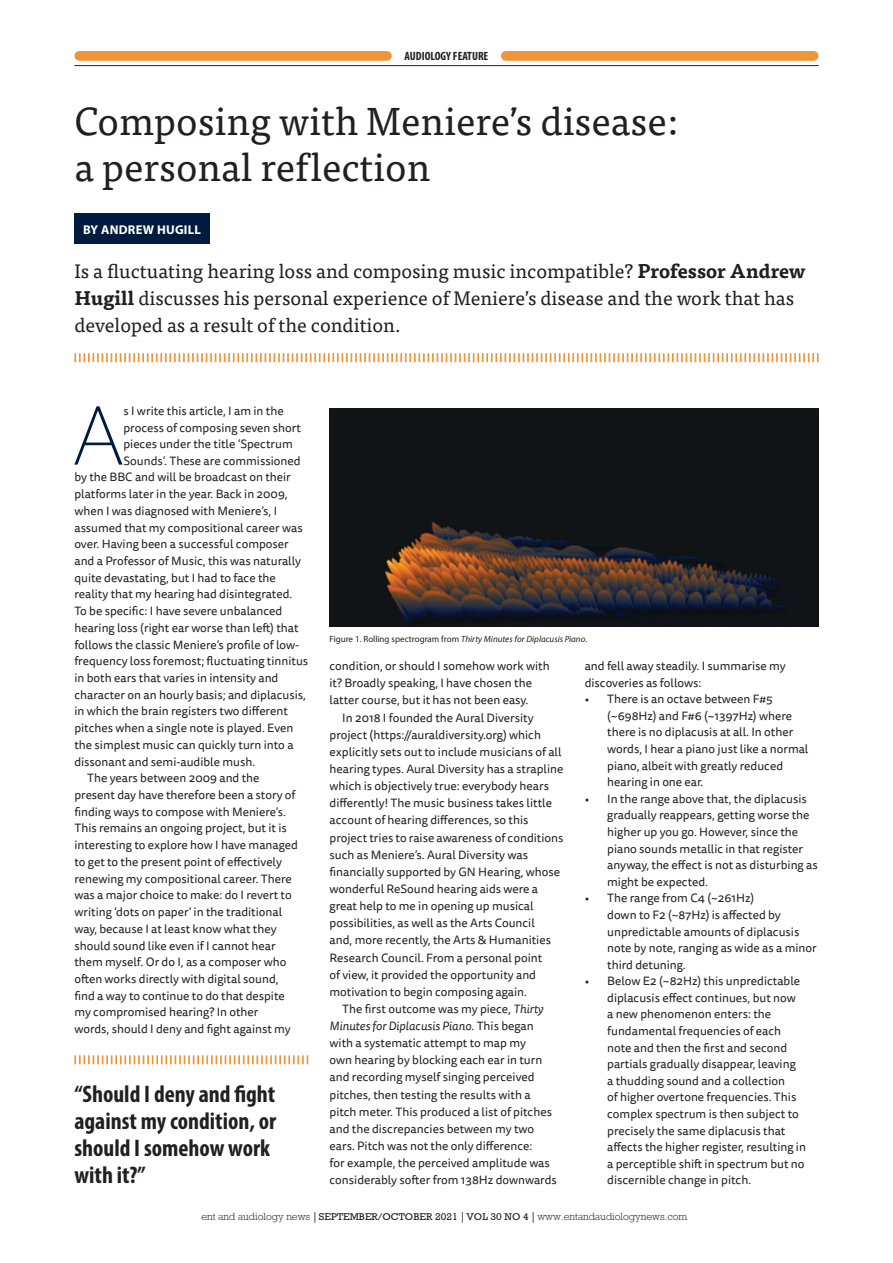
<style>
.page{position:relative;width:893px;height:1263px;background:#fff}
.page>*{position:absolute;margin:0;border:0;box-sizing:border-box;transform-origin:0 0}
.feature_body_drop_ca{font:300 expanded 79.65px "Europa SB";color:#001b3e}
.feature_Headline{font:39px/46.5px "Tisa Pro";color:#231f20}
.feature_Quote{font:700 condensed 24px/27px "Myriad Pro";color:#231f20}
.feature_Standfirst{font:19.5px/27px "Tisa Pro";color:#231f20}
.feature_Author{font:700 12.75px "Myriad Pro";letter-spacing:.02em;color:#fff}
.feature_Body_Indent{font:12px/16.6px "Tisa Sans Pro";color:#231f20}
.feature_body_drop_ca-2{font:12px "Tisa Sans Pro";color:#231f20}
.t1{font:700 condensed 12px "Myriad Pro";color:#231f20}
.t2{font:300 10.5px "Rockwell";color:#231f20}
.feature_Caption{font:9px "Myriad Pro";color:#231f20}
.s1{font-weight:700}
.s2{font-style:italic}
.s3{font-family:"Adobe Caslon Pro";font-weight:700}
.s4{font-weight:400;font-size:10.05px}
</style>
<div class="page">
<hr style="left:74px;top:65px;width:745px;height:1px;background:#231f20">
<div style="left:79px;top:51px;width:308px;height:10px;background:#ef943a"></div>
<div style="left:506px;top:51px;width:308px;height:10px;background:#ef943a"></div>
<div style="left:74px;top:213px;width:136px;height:30px;background:#001b3e"></div>
<svg style="left:74px;top:353px;width:745px;height:9px"></svg>
<img style="left:330px;top:408px;width:489px;height:219px">
<svg style="left:74px;top:1055px;width:234px;height:9px"></svg>
<p class="t1" style="left:405px;top:49px;width:85px">AUDIOLOGY FEATURE</p>
<p class="feature_Headline" style="left:74px;top:96px;width:605px">Composing with Meniere’s disease: a personal reflection</p>
<p class="feature_Author" style="left:83px;top:221px;width:120px">BY ANDREW HUGILL</p>
<p class="feature_Standfirst" style="left:74px;top:256px;width:733px">Is a fluctuating hearing loss and composing music incompatible? <span class="s1">Professor Andrew<br>Hugill</span> discusses his personal experience of Meniere’s disease and the work that has developed as a result of the condition.</p>
<p class="feature_body_drop_ca" style="left:74px;top:390px;width:51px">A</p>
<p class="feature_body_drop_ca-2" style="left:123px;top:403px;width:162px">s I write this article, I am in the</p>
<p class="feature_body_drop_ca-2" style="left:123px;top:419px;width:179px">process of composing seven short</p>
<p class="feature_body_drop_ca-2" style="left:123px;top:436px;width:171px">pieces under the title ‘Spectrum</p>
<p class="feature_body_drop_ca-2" style="left:123px;top:452px;width:179px">Sounds’. These are commissioned</p>
<p class="feature_body_drop_ca-2" style="left:74px;top:469px;width:218px">by the BBC and will be broadcast on their</p>
<p class="feature_body_drop_ca-2" style="left:74px;top:486px;width:215px">platforms later in the year. Back in 2009,</p>
<p class="feature_body_drop_ca-2" style="left:74px;top:503px;width:204px">when I was diagnosed with Meniere’s, I</p>
<p class="feature_body_drop_ca-2" style="left:74px;top:519px;width:230px">assumed that my compositional career was</p>
<p class="feature_body_drop_ca-2" style="left:74px;top:536px;width:216px">over. Having been a successful composer</p>
<p class="feature_body_drop_ca-2" style="left:74px;top:553px;width:228px">and a Professor of Music, this was naturally</p>
<p class="feature_body_drop_ca-2" style="left:74px;top:569px;width:203px">quite devastating, but I had to face the</p>
<p class="feature_body_drop_ca-2" style="left:74px;top:586px;width:219px">reality that my hearing had disintegrated.</p>
<p class="feature_body_drop_ca-2" style="left:74px;top:603px;width:209px">To be specific: I have severe unbalanced</p>
<p class="feature_body_drop_ca-2" style="left:74px;top:620px;width:226px">hearing loss (right ear worse than left) that</p>
<p class="feature_body_drop_ca-2" style="left:74px;top:636px;width:226px">follows the classic Meniere’s profile of low-</p>
<p class="feature_body_drop_ca-2" style="left:74px;top:653px;width:235px">frequency loss foremost; fluctuating tinnitus</p>
<p class="feature_body_drop_ca-2" style="left:74px;top:670px;width:206px">in both ears that varies in intensity and</p>
<p class="feature_body_drop_ca-2" style="left:74px;top:686px;width:233px">character on an hourly basis; and diplacusis,</p>
<p class="feature_body_drop_ca-2" style="left:74px;top:703px;width:215px">in which the brain registers two different</p>
<p class="feature_body_drop_ca-2" style="left:74px;top:720px;width:220px">pitches when a single note is played. Even</p>
<p class="feature_body_drop_ca-2" style="left:74px;top:737px;width:221px">the simplest music can quickly turn into a</p>
<p class="feature_body_drop_ca-2" style="left:74px;top:753px;width:182px">dissonant and semi-audible mush.</p>
<p class="feature_Body_Indent" style="left:74px;top:770px;width:225px;text-indent:13px">The years between 2009 and the present day have therefore been a story of finding ways to compose with Meniere’s.<br>This remains an ongoing project, but it is interesting to explore how I have managed to get to the present point of effectively renewing my compositional career. There was a major choice to make: do I revert to writing ‘dots on paper’ in the traditional way, because I at least know what they should sound like even if I cannot hear them myself. Or do I, as a composer who often works directly with digital sound, find a way to continue to do that despite my compromised hearing? In other<br>words, should I deny and fight against my</p>
<p class="feature_Caption" style="left:330px;top:633px;width:259px">Figure 1. Rolling spectrogram from <span class="s2">Thirty Minutes for Diplacusis Piano</span>.</p>
<p class="feature_Body_Indent" style="left:585px;top:658px;width:203px">and fell away steadily. I summarise my discoveries as follows:</p>
<p class="feature_Body_Indent" style="left:607px;top:691px;width:203px;text-indent:-22px">• There is an octave between F#5 (~698Hz) and F#6 (~1397Hz) where there is no diplacusis at all. In other words, I hear a piano just like a normal piano, albeit with greatly reduced hearing in one ear.</p>
<p class="feature_Body_Indent" style="left:607px;top:791px;width:212px;text-indent:-22px">• In the range above that, the diplacusis gradually reappears, getting worse the higher up you go. However, since the piano sounds metallic in that register anyway, the effect is not as disturbing as might be expected.</p>
<p class="feature_Body_Indent" style="left:607px;top:890px;width:211px;text-indent:-22px">• The range from C4 (~261Hz)<br>down to F2 (~87Hz) is affected by unpredictable amounts of diplacusis note by note, ranging as wide as a minor third detuning.</p>
<p class="feature_Body_Indent" style="left:607px;top:973px;width:200px;text-indent:-22px">• Below E2 (~82Hz) this unpredictable diplacusis effect continues, but now<br>a new phenomenon enters: the fundamental frequencies of each note and then the first and second partials gradually disappear, leaving<br>a thudding sound and a collection<br>of higher overtone frequencies. This complex spectrum is then subject to precisely the same diplacusis that affects the higher register, resulting in a perceptible shift in spectrum but no discernible change in pitch.</p>
<p class="feature_Body_Indent" style="left:330px;top:658px;width:222px;line-height:17.1px">condition, or should I somehow work with it? Broadly speaking, I have chosen the latter course, but it has not been easy.</p>
<p class="feature_Body_Indent" style="left:330px;top:709px;width:235px;line-height:17.1px;text-indent:13px">In 2018 I founded the Aural Diversity project (https://auraldiversity.org) which explicitly sets out to include musicians of all hearing types. Aural Diversity has a strapline which is objectively true: everybody hears differently! The music business takes little account of hearing differences, so this project tries to raise awareness of conditions such as Meniere’s. Aural Diversity was financially supported by GN Hearing, whose wonderful ReSound hearing aids were a great help to me in opening up musical possibilities, as well as the Arts Council<br>and, more recently, the Arts &amp; Humanities Research Council. From a personal point<br>of view, it provided the opportunity and motivation to begin composing again.</p>
<p class="feature_Body_Indent" style="left:330px;top:1000px;width:229px;line-height:17.1px;text-indent:13px">The first outcome was my piece, <span class="s2">Thirty Minutes for Diplacusis Piano</span>. This began with a systematic attempt to map my<br>own hearing by blocking each ear in turn and recording myself singing perceived pitches, then testing the results with a pitch meter. This produced a list of pitches and the discrepancies between my two ears. Pitch was not the only difference:<br>for example, the perceived amplitude was considerably softer from 138Hz downwards</p>
<p class="feature_Quote" style="left:74px;top:1080px;width:203px">“Should I deny and fight against my condition, or should I somehow work with it?”</p>
<p class="t2" style="left:201px;top:1210px;width:487px">ent and audiology news <span class="s3">|</span> <span class="s4">SEPTEMBER/OCTOBER 2021</span> <span class="s3">|</span> <span class="s4">VOL 30 NO 4</span> <span class="s3">|</span> www.entandaudiologynews.com</p>
</div>
